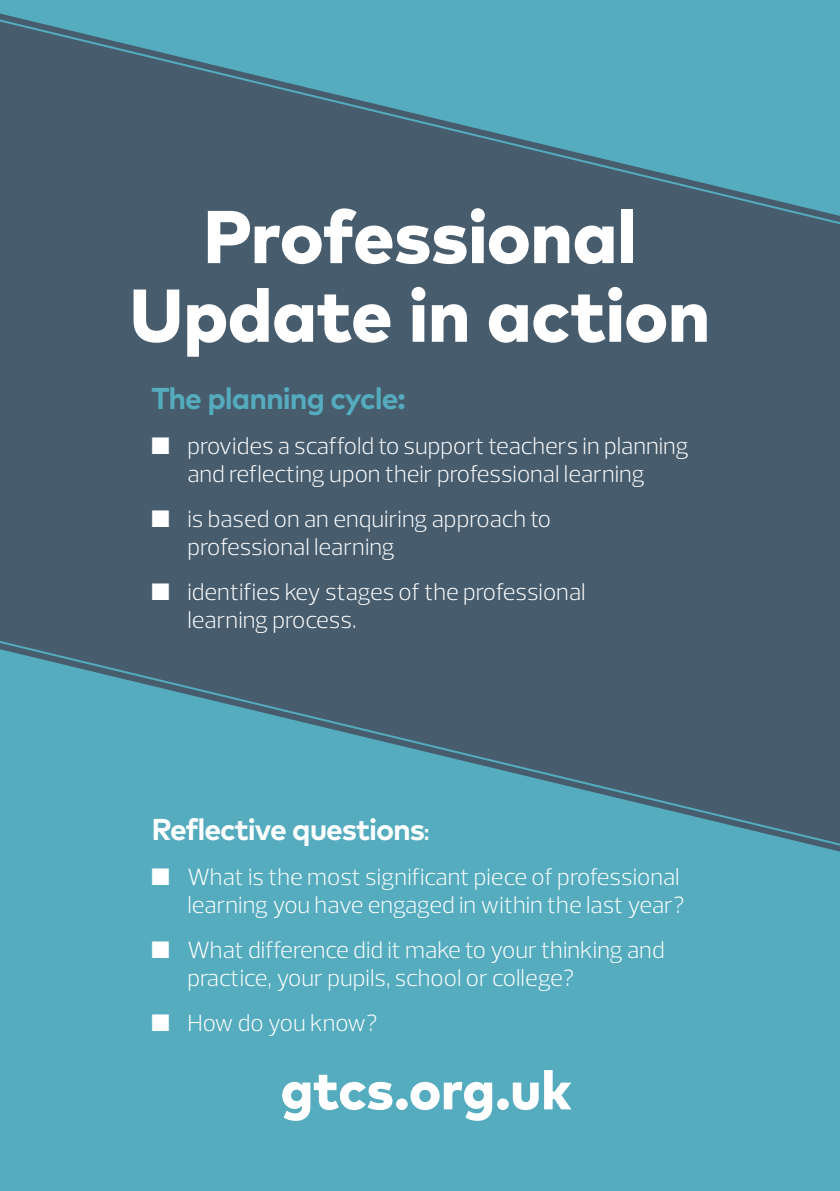
<style>
.page{position:relative;width:840px;height:1191px;background:#fff}
.page>*{position:absolute;margin:0;border:0;box-sizing:border-box;transform-origin:0 0}
.t1{font:800 74.6px/78.6px "Mark Pro";letter-spacing:-.01em;color:#fff;text-align:center}
.t2{font:800 54.6px "Mark Pro";letter-spacing:-.01em;color:#fff}
.t3{font:700 30.2px "Mark Pro";letter-spacing:-.035em;color:#fff}
.t4{font:700 30.2px "Mark Pro";letter-spacing:-.035em;color:#54acbe}
.t5{font:300 24px/28px "Prelo";color:#fff}
.s1{font-family:"Prelo";font-size:24px}
</style>
<div class="page">
<div style="left:0;top:0;width:839px;height:1191px;background:#475c6d"></div>
<div style="left:0;top:851px;width:839px;height:340px;background:#54acbe"></div>
<svg style="left:0;top:641px;width:839px;height:210px"></svg>
<div style="left:0;top:0;width:839px;height:14px;background:#54acbe"></div>
<svg style="left:0;top:14px;width:839px;height:210px"></svg>
<h1 class="t1" style="left:129px;top:191px;width:582px">Professional<br>Update in action</h1>
<p class="t4" style="left:151px;top:376px;width:256px">The planning cycle:</p>
<p class="t5" style="left:151px;top:432px;width:538px;text-align:center">■ provides a scaffold to support teachers in planning and reflecting upon their professional learning</p>
<p class="t5" style="left:187px;top:505px;width:365px;text-indent:-36px">■ is based on an enquiring approach to professional learning</p>
<p class="t5" style="left:187px;top:578px;width:399px;text-indent:-36px">■ identifies key stages of the professional learning process.</p>
<p class="t3" style="left:151px;top:806px;width:279px">Reflective questions<span class="s1">:</span></p>
<p class="t5" style="left:151px;top:863px;width:534px;text-align:right">■ What is the most significant piece of professional learning you have engaged in within the last year?</p>
<p class="t5" style="left:187px;top:936px;width:478px;text-indent:-36px">■ What difference did it make to your thinking and practice, your pupils, school or college?</p>
<p class="t5" style="left:151px;top:1009px;width:228px">■ How do you know?</p>
<h2 class="t2" style="left:280px;top:1048px;width:292px">gtcs.org.uk</h2>
</div>
